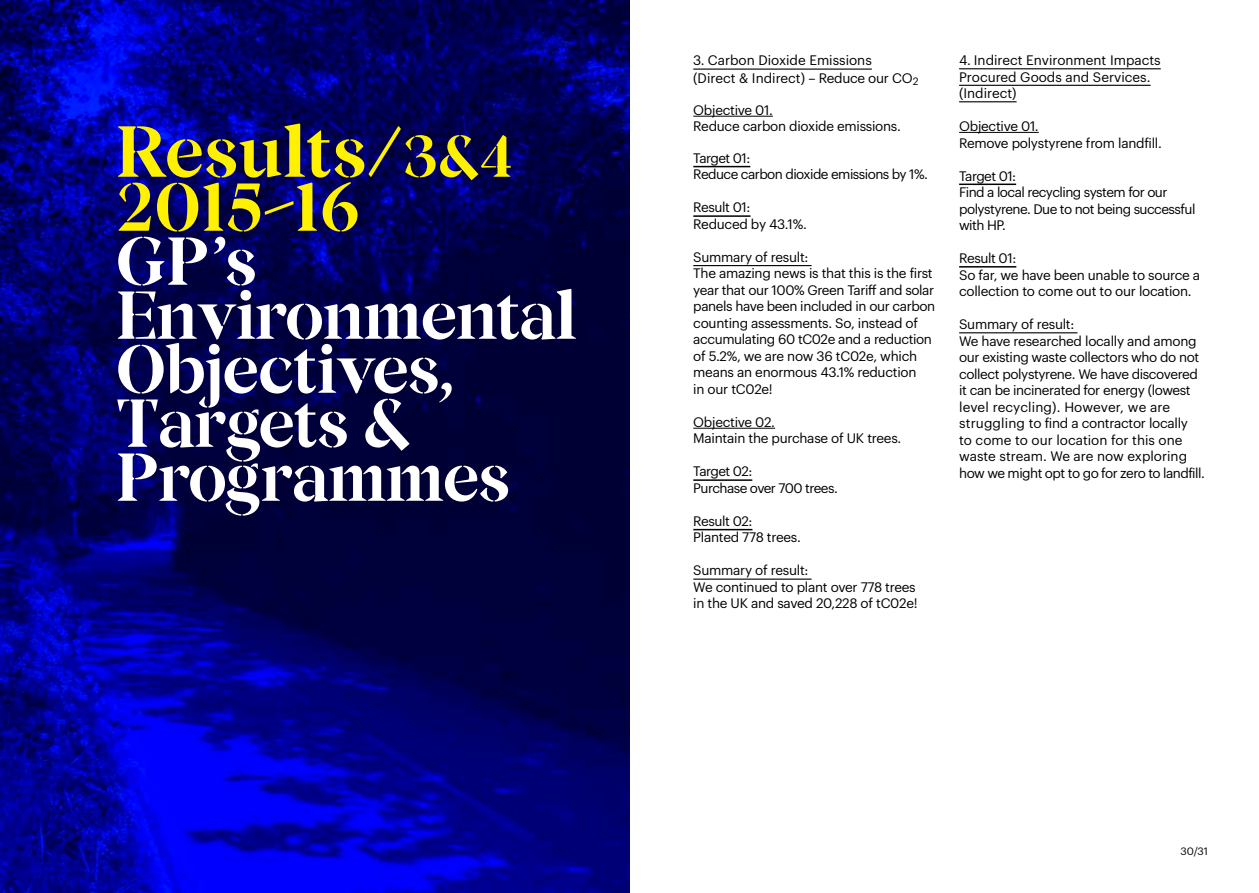
<style>
.page{position:relative;width:1259px;height:893px;background:#fff}
.page>*{position:absolute;margin:0;border:0;box-sizing:border-box;transform-origin:0 0}
.t1{font:72px "Poynings Demi Bold Stencil";color:#fff100}
.t2{font:67.5px/54px "Poynings Demi Bold Stencil";letter-spacing:-.02em;color:#fff}
.t3{font:67.5px "Poynings Demi Bold Stencil";color:#fff100}
.t4{font:13.5px/16.5px "Graphik";letter-spacing:-.02em;color:#000}
.t5{font:13.5px/16.5px "Graphik";letter-spacing:-.04em;color:#000}
.t6{font:13.5px/16.5px "Graphik";color:#000}
.t7{font:10.5px "Graphik";color:#000}
.s1{font-size:58.5px}
</style>
<div class="page">
<hr style="left:959px;top:68px;width:201px;height:1px;background:#000">
<hr style="left:959px;top:85px;width:191px;height:1px;background:#000">
<hr style="left:959px;top:101px;width:57px;height:1px;background:#000">
<hr style="left:959px;top:132px;width:79px;height:1px;background:#000">
<hr style="left:959px;top:184px;width:57px;height:1px;background:#000">
<hr style="left:959px;top:266px;width:57px;height:2px;background:#000">
<hr style="left:959px;top:332px;width:118px;height:1px;background:#000">
<hr style="left:693px;top:69px;width:179px;height:1px;background:#000">
<hr style="left:693px;top:116px;width:80px;height:1px;background:#000">
<hr style="left:693px;top:166px;width:57px;height:1px;background:#000">
<hr style="left:693px;top:215px;width:57px;height:2px;background:#000">
<hr style="left:693px;top:265px;width:118px;height:1px;background:#000">
<hr style="left:693px;top:428px;width:82px;height:1px;background:#000">
<hr style="left:693px;top:479px;width:59px;height:2px;background:#000">
<hr style="left:693px;top:529px;width:59px;height:1px;background:#000">
<hr style="left:693px;top:579px;width:118px;height:1px;background:#000">
<img style="left:0;top:0;width:629px;height:893px">
<h1 class="t1" style="left:116px;top:111px;width:398px">Results/<span class="s1">3&amp;4</span></h1>
<h2 class="t3" style="left:116px;top:169px;width:246px">2015-16</h2>
<h2 class="t2" style="left:116px;top:234px;width:462px">GP’s<br>Environmental<br>Objectives,<br>Targets &amp;<br>Programmes</h2>
<p class="t6" style="left:693px;top:50px;width:227px;line-height:18px">3. Carbon Dioxide Emissions<br>(Direct &amp; Indirect) – Reduce our CO<sub>2</sub></p>
<p class="t4" style="left:693px;top:101px;width:209px">Objective 01.<br>Reduce carbon dioxide emissions.</p>
<p class="t5" style="left:693px;top:149px;width:236px">Target 01:<br>Reduce carbon dioxide emissions by 1%.</p>
<p class="t4" style="left:693px;top:198px;width:115px">Result 01:<br>Reduced by 43.1%.</p>
<p class="t4" style="left:693px;top:248px;width:244px">Summary of result:<br>The amazing news is that this is the first year that our 100% Green Tariff and solar panels have been included in our carbon counting assessments. So, instead of accumulating 60 tC02e and a reduction of 5.2%, we are now 36 tC02e, which means an enormous 43.1% reduction<br>in our tC02e!</p>
<p class="t4" style="left:693px;top:413px;width:209px">Objective 02.<br>Maintain the purchase of UK trees.</p>
<p class="t5" style="left:693px;top:462px;width:146px">Target 02:<br>Purchase over 700 trees.</p>
<p class="t4" style="left:693px;top:511px;width:109px">Result 02:<br>Planted 778 trees.</p>
<p class="t4" style="left:693px;top:561px;width:226px">Summary of result:<br>We continued to plant over 778 trees in the UK and saved 20,228 of tC02e!</p>
<p class="t6" style="left:959px;top:51px;width:203px">4. Indirect Environment Impacts<br>Procured Goods and Services. (Indirect)</p>
<p class="t4" style="left:959px;top:117px;width:204px">Objective 01.<br>Remove polystyrene from landfill.</p>
<p class="t5" style="left:959px;top:166px;width:238px">Target 01:<br>Find a local recycling system for our polystyrene. Due to not being successful with HP.</p>
<p class="t4" style="left:959px;top:249px;width:242px">Result 01:<br>So far, we have been unable to source a collection to come out to our location.</p>
<p class="t4" style="left:959px;top:315px;width:247px">Summary of result:<br>We have researched locally and among our existing waste collectors who do not collect polystyrene. We have discovered it can be incinerated for energy (lowest level recycling). However, we are struggling to find a contractor locally<br>to come to our location for this one waste stream. We are now exploring how we might opt to go for zero to landfill.</p>
<p class="t7" style="left:1180px;top:843px;width:29px">30/31</p>
</div>
